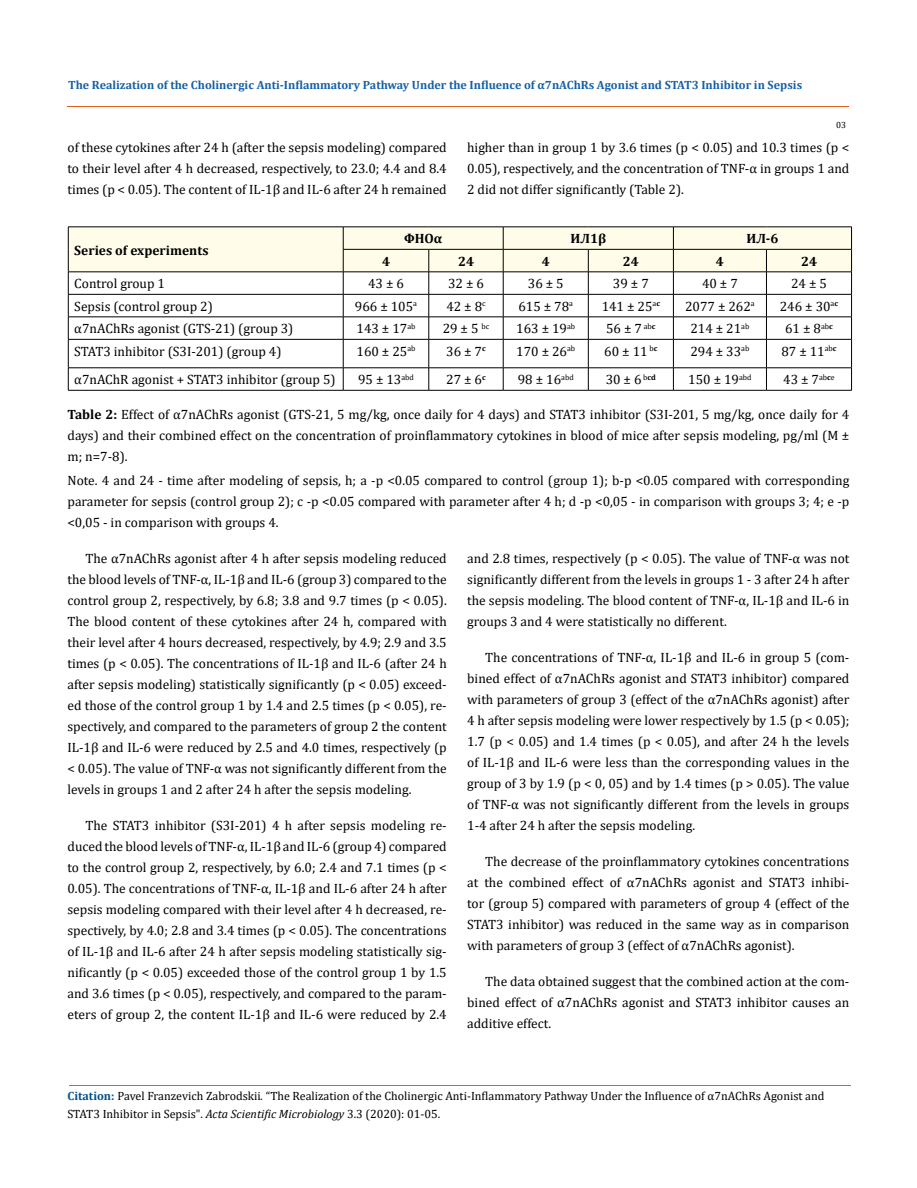
<style>
.page{position:relative;width:917px;height:1188px;background:#fff}
.page>*{position:absolute;margin:0;border:0;box-sizing:border-box;transform-origin:0 0}
.t1{font:13.5px/21px "Cambria";color:#000;text-align:justify}
.t2{font:700 13.5px "Cambria";color:#000}
.t3{font:12px/18px "Cambria";color:#000}
.t4{font:700 12px "Cambria";color:#1560a6}
.t5{font:9px "Cambria";color:#000}
.s1{font-weight:700}
.s2{font-weight:700;color:#035089}
.s3{font-style:italic}
</style>
<div class="page">
<hr style="left:67px;top:106px;width:782px;height:1px;background:#e05d1a">
<svg style="left:68px;top:227px;width:784px;height:163px"></svg>
<hr style="left:68px;top:390px;width:275px;height:1px;background:#000">
<hr style="left:343px;top:390px;width:86px;height:1px;background:#000">
<hr style="left:429px;top:390px;width:74px;height:1px;background:#000">
<hr style="left:503px;top:390px;width:85px;height:1px;background:#000">
<hr style="left:588px;top:390px;width:85px;height:1px;background:#000">
<hr style="left:673px;top:390px;width:93px;height:1px;background:#000">
<hr style="left:766px;top:390px;width:85px;height:1px;background:#000">
<hr style="left:69px;top:1085px;width:781px;height:1px;background:#e05d1a">
<p class="t4" style="left:68px;top:77px;width:735px">The Realization of the Cholinergic Anti-Inflammatory Pathway Under the Influence of α7nAChRs Agonist and STAT3 Inhibitor in Sepsis</p>
<p class="t5" style="left:836px;top:120px;width:11px">03</p>
<p class="t1" style="left:67px;top:137px;width:381px">of these cytokines after 24 h (after the sepsis modeling) compared to their level after 4 h decreased, respectively, to 23.0; 4.4 and 8.4 times (p &lt; 0.05). The content of IL-1β and IL-6 after 24 h remained</p>
<p class="t1" style="left:467px;top:137px;width:384px">higher than in group 1 by 3.6 times (p &lt; 0.05) and 10.3 times (p &lt; 0.05), respectively, and the concentration of TNF-α in groups 1 and 2 did not differ significantly (Table 2).</p>
<p class="t2" style="left:74px;top:240px;width:136px">Series of experiments</p>
<p class="t2" style="left:404px;top:229px;width:40px">ФНОα</p>
<p class="t2" style="left:570px;top:229px;width:37px">ИЛ1β</p>
<p class="t2" style="left:746px;top:229px;width:34px">ИЛ-6</p>
<p class="t2" style="left:382px;top:252px;width:9px">4</p>
<p class="t2" style="left:458px;top:252px;width:17px">24</p>
<p class="t2" style="left:541px;top:252px;width:9px">4</p>
<p class="t2" style="left:623px;top:252px;width:17px">24</p>
<p class="t2" style="left:716px;top:252px;width:9px">4</p>
<p class="t2" style="left:801px;top:252px;width:17px">24</p>
<p class="t1" style="left:74px;top:273px;width:92px">Control group 1</p>
<p class="t1" style="left:368px;top:273px;width:37px">43 ± 6</p>
<p class="t1" style="left:448px;top:273px;width:37px">32 ± 6</p>
<p class="t1" style="left:528px;top:273px;width:37px">36 ± 5</p>
<p class="t1" style="left:613px;top:273px;width:37px">39 ± 7</p>
<p class="t1" style="left:702px;top:273px;width:37px">40 ± 7</p>
<p class="t1" style="left:791px;top:273px;width:37px">24 ± 5</p>
<p class="t1" style="left:74px;top:296px;width:140px">Sepsis (control group 2)</p>
<p class="t1" style="left:355px;top:296px;width:64px">966 ± 105<sup>a</sup></p>
<p class="t1" style="left:446px;top:296px;width:41px">42 ± 8<sup>с</sup></p>
<p class="t1" style="left:518px;top:296px;width:56px">615 ± 78<sup>a</sup></p>
<p class="t1" style="left:601px;top:296px;width:60px">141 ± 25<sup>a</sup><sup>с</sup></p>
<p class="t1" style="left:685px;top:296px;width:71px">2077 ± 262<sup>a</sup></p>
<p class="t1" style="left:779px;top:296px;width:60px">246 ± 30<sup>a</sup><sup>с</sup></p>
<p class="t1" style="left:74px;top:318px;width:221px">α7nAChRs agonist (GTS-21) (group 3)</p>
<p class="t1" style="left:356px;top:318px;width:60px">143 ± 17<sup>ab</sup></p>
<p class="t1" style="left:442px;top:318px;width:48px">29 ± 5 <sup>bс</sup></p>
<p class="t1" style="left:516px;top:318px;width:60px">163 ± 19<sup>ab</sup></p>
<p class="t1" style="left:606px;top:318px;width:51px">56 ± 7 <sup>ab</sup><sup>с</sup></p>
<p class="t1" style="left:690px;top:318px;width:60px">214 ± 21<sup>ab</sup></p>
<p class="t1" style="left:785px;top:318px;width:49px">61 ± 8<sup>ab</sup><sup>с</sup></p>
<p class="t1" style="left:74px;top:341px;width:209px">STAT3 inhibitor (S3I-201) (group 4)</p>
<p class="t1" style="left:356px;top:341px;width:60px">160 ± 25<sup>ab</sup></p>
<p class="t1" style="left:446px;top:341px;width:41px">36 ± 7<sup>с</sup></p>
<p class="t1" style="left:516px;top:341px;width:60px">170 ± 26<sup>ab</sup></p>
<p class="t1" style="left:604px;top:341px;width:55px">60 ± 11 <sup>b</sup><sup>с</sup></p>
<p class="t1" style="left:690px;top:341px;width:60px">294 ± 33<sup>ab</sup></p>
<p class="t1" style="left:781px;top:341px;width:57px">87 ± 11<sup>ab</sup><sup>с</sup></p>
<p class="t1" style="left:74px;top:369px;width:263px">α7nAChR agonist + STAT3 inhibitor (group 5)</p>
<p class="t1" style="left:358px;top:369px;width:57px">95 ± 13<sup>abd</sup></p>
<p class="t1" style="left:446px;top:369px;width:41px">27 ± 6<sup>с</sup></p>
<p class="t1" style="left:518px;top:369px;width:57px">98 ± 16<sup>abd</sup></p>
<p class="t1" style="left:605px;top:369px;width:52px">30 ± 6 <sup>b</sup><sup>сd</sup></p>
<p class="t1" style="left:688px;top:369px;width:65px">150 ± 19<sup>abd</sup></p>
<p class="t1" style="left:783px;top:369px;width:53px">43 ± 7<sup>ab</sup><sup>с</sup><sup>e</sup></p>
<p class="t1" style="left:67px;top:404px;width:783px"><span class="s1">Table 2:</span> Effect of α7nAChRs agonist (GTS-21, 5 mg/kg, once daily for 4 days) and STAT3 inhibitor (S3I-201, 5 mg/kg, once daily for 4 days) and their combined effect on the concentration of proinflammatory cytokines in blood of mice after sepsis modeling, pg/ml (М ± m; n=7-8).</p>
<p class="t1" style="left:67px;top:470px;width:783px">Note. 4 and 24 - time after modeling of sepsis, h; a -p &lt;0.05 compared to control (group 1); b-p &lt;0.05 compared with corresponding parameter for sepsis (control group 2); с -p &lt;0.05 compared with parameter after 4 h; d -p &lt;0,05 - in comparison with groups 3; 4; e -p &lt;0,05 - in comparison with groups 4.</p>
<p class="t1" style="left:67px;top:547px;width:381px;text-indent:18px">The α7nAChRs agonist after 4 h after sepsis modeling reduced the blood levels of TNF-α, IL-1β and IL-6 (group 3) compared to the control group 2, respectively, by 6.8; 3.8 and 9.7 times (p &lt; 0.05).<br>The blood content of these cytokines after 24 h, compared with their level after 4 hours decreased, respectively, by 4.9; 2.9 and 3.5 times (p &lt; 0.05). The concentrations of IL-1β and IL-6 (after 24 h after sepsis modeling) statistically significantly (p &lt; 0.05) exceed&shy;ed those of the control group 1 by 1.4 and 2.5 times (p &lt; 0.05), re&shy;spectively, and compared to the parameters of group 2 the content IL-1β and IL-6 were reduced by 2.5 and 4.0 times, respectively (p &lt; 0.05). The value of TNF-α was not significantly different from the levels in groups 1 and 2 after 24 h after the sepsis modeling.</p>
<p class="t1" style="left:67px;top:814px;width:381px;text-indent:18px">The STAT3 inhibitor (S3I-201) 4 h after sepsis modeling re&shy;duced the blood levels of TNF-α, IL-1β and IL-6 (group 4) compared to the control group 2, respectively, by 6.0; 2.4 and 7.1 times (p &lt; 0.05). The concentrations of TNF-α, IL-1β and IL-6 after 24 h after sepsis modeling compared with their level after 4 h decreased, re&shy;spectively, by 4.0; 2.8 and 3.4 times (p &lt; 0.05). The concentrations of IL-1β and IL-6 after 24 h after sepsis modeling statistically sig&shy;nificantly (p &lt; 0.05) exceeded those of the control group 1 by 1.5 and 3.6 times (p &lt; 0.05), respectively, and compared to the param&shy;eters of group 2, the content IL-1β and IL-6 were reduced by 2.4</p>
<p class="t1" style="left:467px;top:548px;width:384px">and 2.8 times, respectively (p &lt; 0.05). The value of TNF-α was not significantly different from the levels in groups 1 - 3 after 24 h after the sepsis modeling. The blood content of TNF-α, IL-1β and IL-6 in groups 3 and 4 were statistically no different.</p>
<p class="t1" style="left:467px;top:647px;width:384px;text-indent:18px">The concentrations of TNF-α, IL-1β and IL-6 in group 5 (com&shy;bined effect of α7nAChRs agonist and STAT3 inhibitor) compared with parameters of group 3 (effect of the α7nAChRs agonist) after 4 h after sepsis modeling were lower respectively by 1.5 (p &lt; 0.05); 1.7 (p &lt; 0.05) and 1.4 times (p &lt; 0.05), and after 24 h the levels of IL-1β and IL-6 were less than the corresponding values in the group of 3 by 1.9 (p &lt; 0, 05) and by 1.4 times (p &gt; 0.05). The value of TNF-α was not significantly different from the levels in groups 1-4 after 24 h after the sepsis modeling.</p>
<p class="t1" style="left:467px;top:851px;width:384px;text-indent:18px">The decrease of the proinflammatory cytokines concentrations at the combined effect of α7nAChRs agonist and STAT3 inhibi&shy;tor (group 5) compared with parameters of group 4 (effect of the STAT3 inhibitor) was reduced in the same way as in comparison with parameters of group 3 (effect of α7nAChRs agonist).</p>
<p class="t1" style="left:467px;top:971px;width:384px;text-indent:18px">The data obtained suggest that the combined action at the com&shy;bined effect of α7nAChRs agonist and STAT3 inhibitor causes an additive effect.</p>
<p class="t3" style="left:67px;top:1087px;width:758px"><span class="s2">Citation:</span> Pavel Franzevich Zabrodskii<span class="s3">.</span> “The Realization of the Cholinergic Anti-Inflammatory Pathway Under the Influence of α7nAChRs Agonist and<br>STAT3 Inhibitor in Sepsis". <span class="s3">Acta Scientific Microbiology</span> 3.3 (2020): 01-05.</p>
</div>
